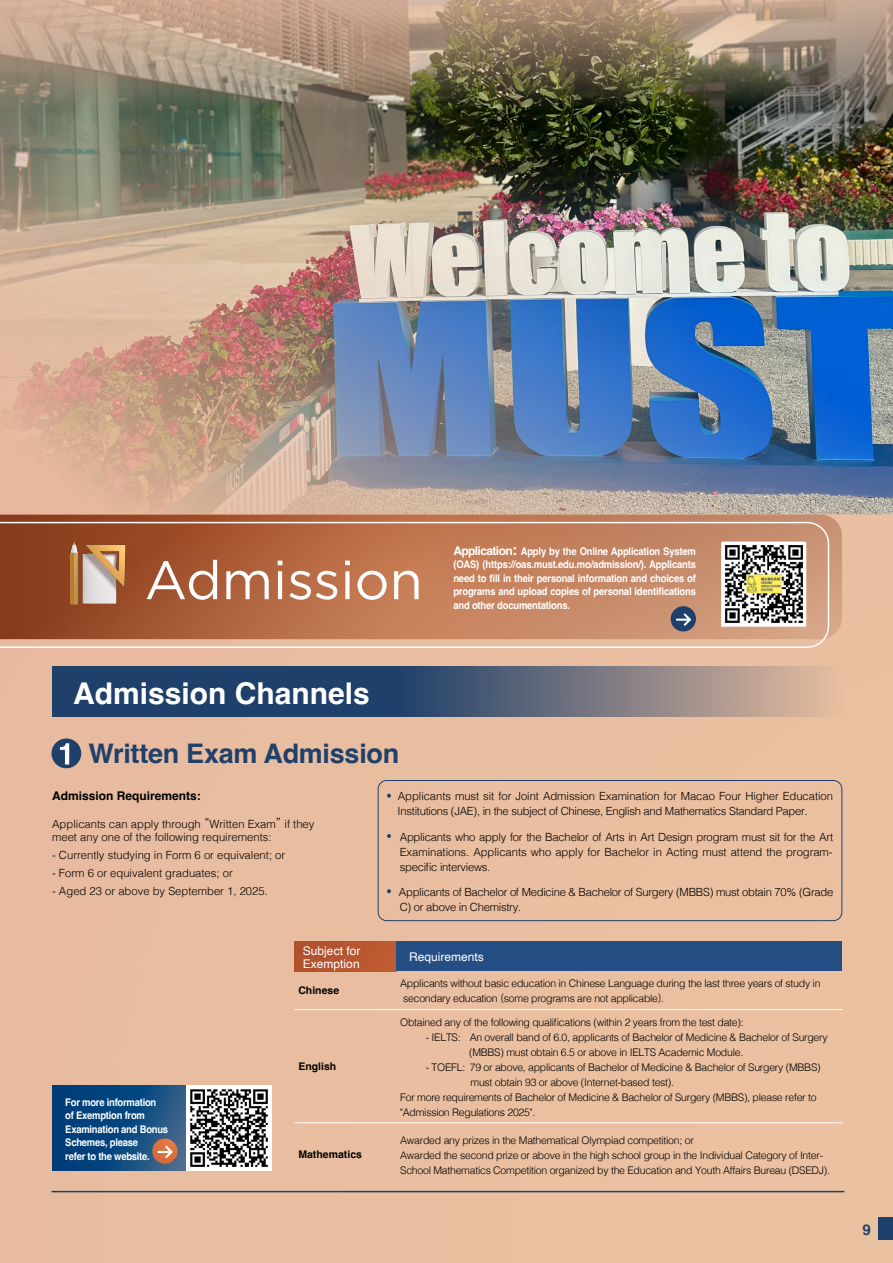
<style>
.page{position:relative;width:893px;height:1263px;background:#eabea0}
.page>*{position:absolute;margin:0;border:0;box-sizing:border-box;transform-origin:0 0}
.t1{font:54px "Gotham";color:#fff}
.t2{font:700 30px "Helvetica";color:#fff}
.t3{font:700 27px "Helvetica";letter-spacing:-.01em;color:#1f406a}
.t4{font:700 15px "Helvetica";color:#1f406a}
.t5{font:12px/13.5px "Helvetica";color:#fff}
.t6{font:700 12px "Helvetica";color:#000}
.t7{font:300 11.25px/15px "Helvetica";letter-spacing:-.005em;color:#000}
.t8{font:300 11.25px/15px "Helvetica";letter-spacing:-.025em;color:#000}
.t9{font:300 10.5px/15px "Helvetica";letter-spacing:-.025em;color:#000}
.t10{font:700 10.5px/13.5px "Helvetica";letter-spacing:-.025em;color:#fff;scale:.9 1}
.t11{font:700 10.5px "Helvetica";color:#000}
.s1{font-size:12px}
.s2{font-size:15px}
.s3{font-family:"Ping Fang HK"}
</style>
<div class="page">
<div style="left:51px;top:738px;width:30px;height:30px;background:#1f406a;border-radius:50%"></div>
<svg style="left:60px;top:743px;width:9px;height:21px"></svg>
<svg style="left:52px;top:1085px;width:135px;height:85px;background:#104b80"></svg>
<svg style="left:152px;top:1138px;width:26px;height:26px"></svg>
<svg style="left:158px;top:1144px;width:16px;height:16px"></svg>
<img style="left:187px;top:1085px;width:85px;height:85px">
<svg style="left:52px;top:666px;width:771px;height:51px;background:#536077"></svg>
<div style="left:294px;top:941px;width:102px;height:30px;background:#b65530"></div>
<div style="left:396px;top:941px;width:446px;height:30px;background:#254e85"></div>
<hr style="left:294px;top:1009px;width:102px;height:1px;background:#fff">
<hr style="left:396px;top:1009px;width:446px;height:1px;background:#fff">
<hr style="left:294px;top:1122px;width:102px;height:1px;background:#fff">
<hr style="left:396px;top:1122px;width:446px;height:1px;background:#fff">
<img style="left:0;top:0;width:893px;height:514px">
<svg style="left:0;top:515px;width:842px;height:122px;background:#b87452"></svg>
<svg style="left:0;top:521px;width:830px;height:127px;background:#be7c5a"></svg>
<div style="left:671px;top:606px;width:25px;height:25px;background:#1f406a;border-radius:50%"></div>
<svg style="left:677px;top:613px;width:16px;height:15px"></svg>
<img style="left:721px;top:541px;width:85px;height:86px">
<img style="left:52px;top:529px;width:87px;height:91px">
<hr style="left:51px;top:1191px;width:793px;height:1px;background:#1f406a">
<svg style="left:387px;top:794px;width:4px;height:4px"></svg>
<svg style="left:387px;top:834px;width:4px;height:4px"></svg>
<svg style="left:387px;top:889px;width:4px;height:4px"></svg>
<div style="left:378px;top:780px;width:464px;height:141px;border:1px solid #1f406a;border-radius:9px"></div>
<div style="left:879px;top:1218px;width:14px;height:22px;background:#1f406a"></div>
<h1 class="t1" style="left:145px;top:545px;width:280px">Admission</h1>
<h2 class="t2" style="left:73px;top:675px;width:298px">Admission Channels</h2>
<p class="t10" style="left:453px;top:546px;width:271px;text-align:justify"><span class="s1">Application</span><span class="s2">:</span> Apply by the Online Application System (OAS) (https://oas.must.edu.mo/admission/). Applicants need to fill in their personal information and choices of programs and upload copies of personal identifications</p>
<p class="t10" style="left:453px;top:600px;width:131px">and other documentations.</p>
<h3 class="t3" style="left:88px;top:737px;width:312px">Written Exam Admission</h3>
<p class="t6" style="left:52px;top:789px;width:150px">Admission Requirements:</p>
<p class="t7" style="left:52px;top:816px;width:264px;line-height:13.5px">Applicants can apply through <span class="s3">“</span>Written Exam<span class="s3">”</span> if they meet any one of the following requirements:</p>
<p class="t7" style="left:52px;top:846px;width:235px">- Currently studying in Form 6 or equivalent; or</p>
<p class="t7" style="left:52px;top:864px;width:182px">- Form 6 or equivalent graduates; or</p>
<p class="t7" style="left:52px;top:883px;width:217px">- Aged 23 or above by September 1, 2025.</p>
<p class="t7" style="left:398px;top:788px;width:437px">Applicants must sit for Joint Admission Examination for Macao Four Higher Education<br>Institutions (JAE), in the subject of Chinese, English and Mathematics Standard Paper.</p>
<p class="t7" style="left:400px;top:828px;width:435px;text-align:justify">Applicants who apply for the Bachelor of Arts in Art Design program must sit for the Art Examinations. Applicants who apply for Bachelor in Acting must attend the program&shy;specific interviews.</p>
<p class="t8" style="left:399px;top:883px;width:436px">Applicants of Bachelor of Medicine &amp; Bachelor of Surgery (MBBS) must obtain 70% (Grade<br>C) or above in Chemistry.</p>
<p class="t10" style="left:65px;top:1096px;width:116px">For more information<br>of Exemption from<br>Examination and Bonus<br>Schemes, please<br>refer to the website.</p>
<p class="t5" style="left:303px;top:944px;width:59px">Subject for<br>Exemption</p>
<p class="t5" style="left:409px;top:951px;width:76px">Requirements</p>
<p class="t11" style="left:298px;top:984px;width:42px">Chinese</p>
<p class="t9" style="left:400px;top:975px;width:422px">Applicants without basic education in Chinese Language during the last three years of study in secondary education <span class="s3">(</span>some programs are not applicable<span class="s3">)</span>.</p>
<p class="t11" style="left:298px;top:1060px;width:39px">English</p>
<p class="t11" style="left:298px;top:1148px;width:65px">Mathematics</p>
<p class="t9" style="left:400px;top:1013px;width:345px">Obtained any of the following qualifications (within 2 years from the test date):</p>
<p class="t9" style="left:469px;top:1028px;width:360px;text-indent:-43px">- IELTS: An overall band of 6.0, applicants of Bachelor of Medicine &amp; Bachelor of Surgery (MBBS) must obtain 6.5 or above in IELTS Academic Module.</p>
<p class="t9" style="left:426px;top:1058px;width:396px">- TOEFL: 79 or above, applicants of Bachelor of Medicine &amp; Bachelor of Surgery (MBBS)</p>
<p class="t9" style="left:470px;top:1073px;width:205px">must obtain 93 or above (Internet-based test).</p>
<p class="t9" style="left:400px;top:1088px;width:418px">For more requirements of Bachelor of Medicine &amp; Bachelor of Surgery (MBBS), please refer to</p>
<p class="t9" style="left:400px;top:1103px;width:137px">"Admission Regulations 2025".</p>
<p class="t9" style="left:400px;top:1132px;width:431px">Awarded any prizes in the Mathematical Olympiad competition; or<br>Awarded the second prize or above in the high school group in the Individual Category of Inter-<br>School Mathematics Competition organized by the Education and Youth Affairs Bureau (DSEDJ).</p>
<h3 class="t4" style="left:862px;top:1221px;width:10px">9</h3>
</div>
